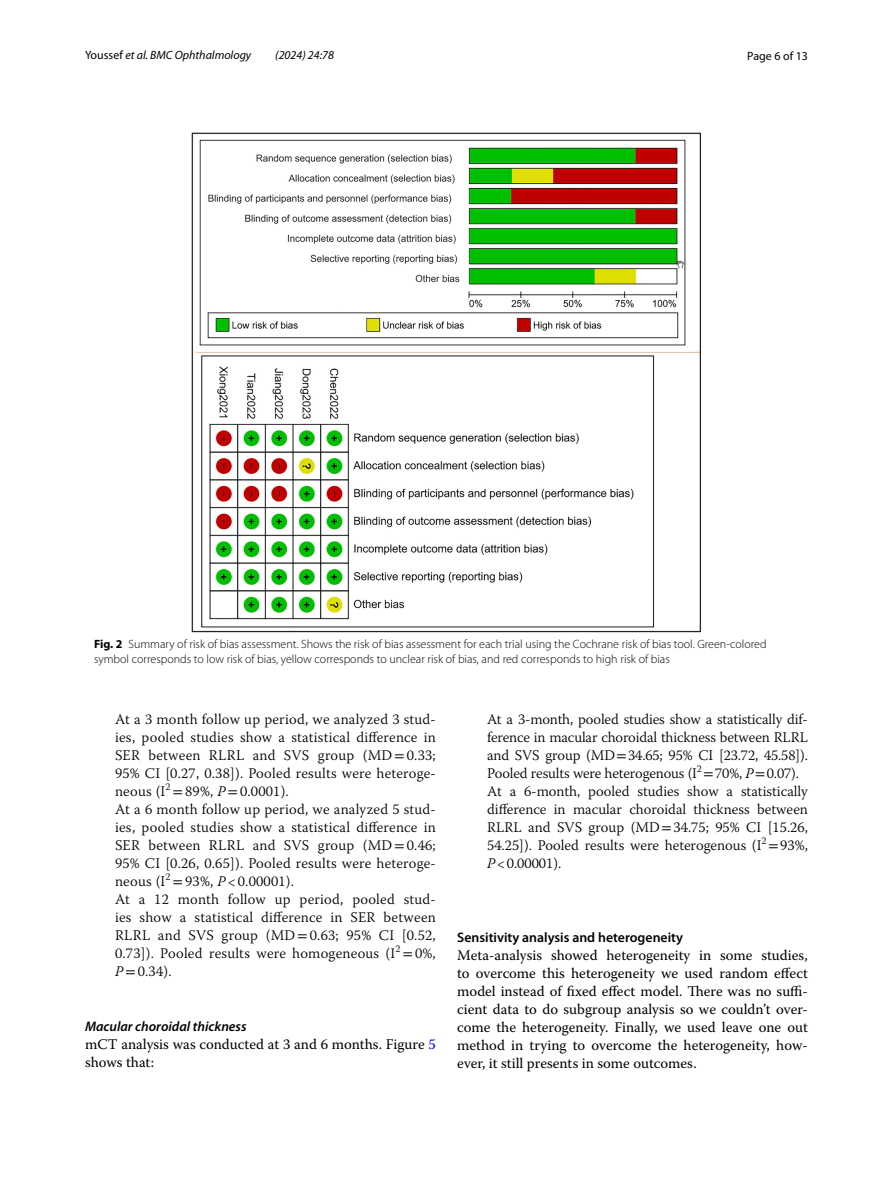
<style>
.page{position:relative;width:893px;height:1187px;background:#fff}
.page>*{position:absolute;margin:0;border:0;box-sizing:border-box;transform-origin:0 0}
.t1{font:300 14.7px/18px "Warnock Pro";letter-spacing:.015em;color:#000}
.t2{font:14.7px/18px "Warnock Pro";color:#000}
.t3{font:300 14.7px/18px "Warnock Pro";letter-spacing:-.005em;color:#000}
.t4{font:600 13.8px "Myriad Pro";color:#000}
.t5{font:italic 600 13.8px "Myriad Pro";color:#000}
.t6{font:300 12px/15px "Myriad Pro";color:#000}
.t7{font:italic 12px "Myriad Pro";color:#000}
.t8{font:12px "Myriad Pro";color:#000}
.s1{font-style:normal}
.s2{font-weight:700}
.s3{font-family:"STIX";font-weight:400}
.s4{font-style:italic}
.s5{color:#00f}
</style>
<div class="page">
<img style="left:191px;top:133px;width:510px;height:499px">
<p class="t7" style="left:85px;top:48px;width:168px"><span class="s1">Youssef</span> et al. BMC Ophthalmology</p>
<p class="t7" style="left:275px;top:48px;width:60px">(2024) 24:78</p>
<p class="t8" style="left:747px;top:48px;width:62px">Page 6 of 13</p>
<p class="t6" style="left:94px;top:636px;width:674px"><span class="s2">Fig. 2</span> Summary of risk of bias assessment. Shows the risk of bias assessment for each trial using the Cochrane risk of bias tool. Green-colored symbol corresponds to low risk of bias, yellow corresponds to unclear risk of bias, and red corresponds to high risk of bias</p>
<p class="t1" style="left:115px;top:710px;width:322px">At a 3 month follow up period, we analyzed 3 stud&shy;ies, pooled studies show a statistical difference in SER between RLRL and SVS group (MD <span class="s3">=</span>0.33; 95% CI [0.27, 0.38]). Pooled results were heteroge&shy;neous (I<sup>2</sup> <span class="s3">=</span>89%, <span class="s4">P</span><span class="s3">=</span>0.0001).<br>At a 6 month follow up period, we analyzed 5 stud&shy;ies, pooled studies show a statistical difference in SER between RLRL and SVS group (MD <span class="s3">=</span>0.46; 95% CI [0.26, 0.65]). Pooled results were heteroge&shy;neous (I<sup>2</sup> <span class="s3">=</span>93%, <span class="s4">P</span> &lt; 0.00001).<br>At a 12 month follow up period, pooled stud&shy;ies show a statistical difference in SER between RLRL and SVS group (MD <span class="s3">=</span>0.63; 95% CI [0.52, 0.73]). Pooled results were homogeneous (I<sup>2</sup> <span class="s3">=</span>0%, <span class="s4">P</span><span class="s3">=</span>0.34).</p>
<p class="t5" style="left:85px;top:1017px;width:163px">Macular choroidal thickness</p>
<p class="t2" style="left:85px;top:1034px;width:352px">mCT analysis was conducted at 3 and 6 months. Figure <span class="s5">5 </span>shows that:</p>
<p class="t3" style="left:487px;top:710px;width:322px">At a 3-month, pooled studies show a statistically dif&shy;ference in macular choroidal thickness between RLRL and SVS group (MD<span class="s3">=</span>34.65; 95% CI [23.72, 45.58]).<br>Pooled results were heterogenous (I<sup>2</sup> <span class="s3">=</span>70%, <span class="s4">P</span><span class="s3">=</span>0.07).<br>At a 6-month, pooled studies show a statistically difference in macular choroidal thickness between RLRL and SVS group (MD<span class="s3">=</span>34.75; 95% CI [15.26, 54.25]). Pooled results were heterogenous (I<sup>2</sup> <span class="s3">=</span>93%, <span class="s4">P</span>&lt;0.00001).</p>
<p class="t4" style="left:457px;top:928px;width:227px">Sensitivity analysis and heterogeneity</p>
<p class="t2" style="left:457px;top:945px;width:352px;text-align:justify">Meta-analysis showed heterogeneity in some studies, to overcome this heterogeneity we used random effect model instead of fixed effect model. There was no suffi&shy;cient data to do subgroup analysis so we couldn’t over&shy;come the heterogeneity. Finally, we used leave one out method in trying to overcome the heterogeneity, how&shy;ever, it still presents in some outcomes.</p>
</div>
